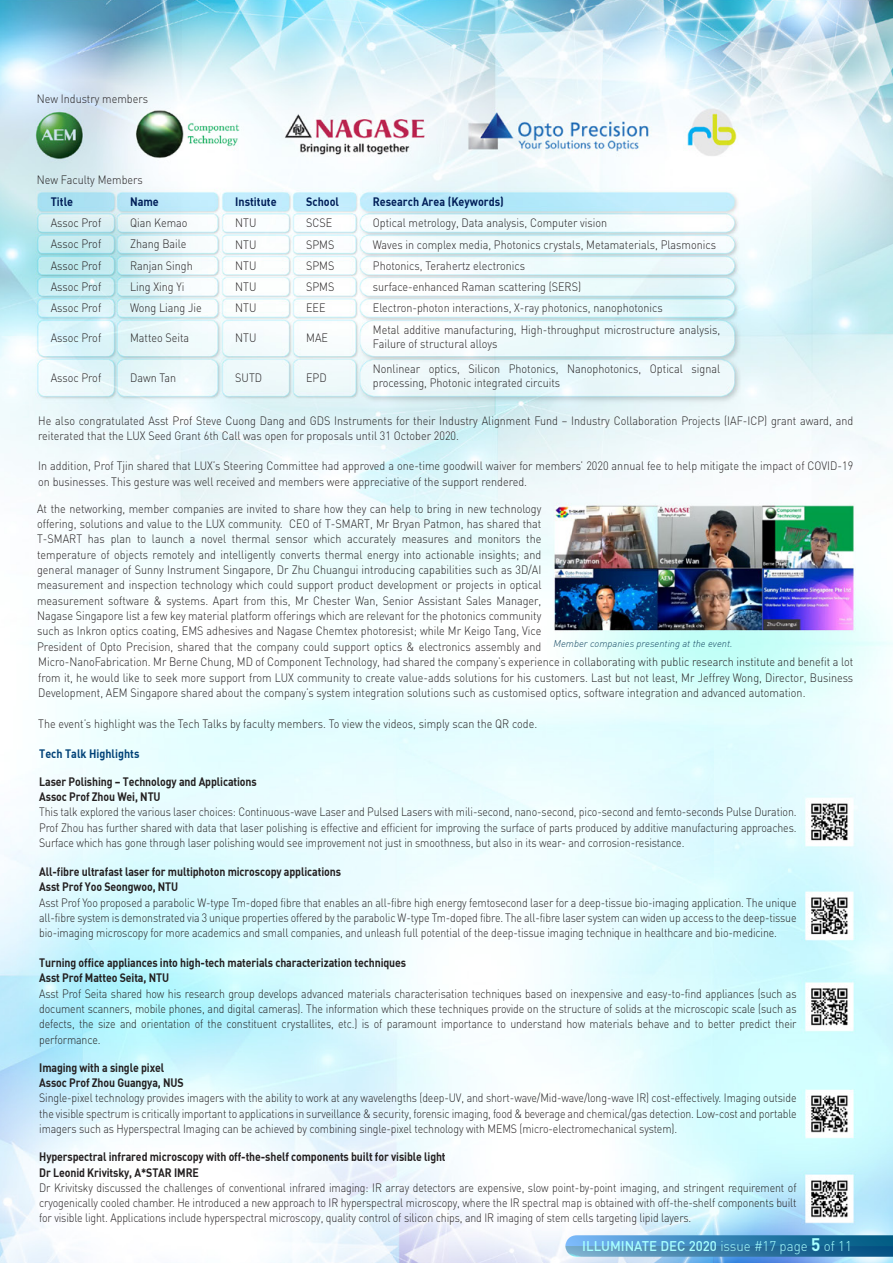
<style>
.page{position:relative;width:893px;height:1263px;background:#fff}
.page>*{position:absolute;margin:0;border:0;box-sizing:border-box;transform-origin:0 0}
.t1{font:500 13.95px "DIN";color:#a8ffff;scale:.95 1}
.t2{font:300 12px/21.3px "DIN";color:#231f20;scale:.9 1}
.t3{font:300 12px/15.3px "DIN";color:#231f20;text-align:justify;scale:.88 1}
.t4{font:12px/15.3px "DIN Bold";letter-spacing:-.01em;color:#231f20;scale:.88 1}
.t5{font:12px "DIN Bold";color:#001e58;scale:.9 1}
.t6{font:12px "DIN Bold";color:#004177;scale:.9 1}
.t7{font:italic 300 9.75px "DIN";color:#194c66}
.s1{font-weight:300}
.s2{font-weight:700;font-size:18px}
</style>
<div class="page">
<img style="left:0;top:0;width:893px;height:1263px">
<svg style="left:565px;top:1235px;width:328px;height:22px"></svg>
<p class="t2" style="left:37px;top:88px;width:125px">New Industry members</p>
<p class="t2" style="left:37px;top:169px;width:119px">New Faculty Members</p>
<p class="t5" style="left:51px;top:194px;width:26px">Title</p>
<p class="t2" style="left:51px;top:212px;width:58px;text-align:justify">Assoc Prof Assoc Prof Assoc Prof Assoc Prof Assoc Prof</p>
<p class="t2" style="left:51px;top:327px;width:58px">Assoc Prof</p>
<p class="t5" style="left:130px;top:194px;width:34px">Name</p>
<p class="t2" style="left:130px;top:212px;width:81px">Qian Kemao<br>Zhang Baile<br>Ranjan Singh<br>Ling Xing Yi<br>Wong Liang Jie</p>
<p class="t2" style="left:130px;top:327px;width:67px">Matteo Seita</p>
<p class="t2" style="left:51px;top:366px;width:58px">Assoc Prof</p>
<p class="t2" style="left:130px;top:366px;width:53px">Dawn Tan</p>
<p class="t5" style="left:235px;top:194px;width:47px">Institute</p>
<p class="t2" style="left:235px;top:212px;width:25px;text-align:justify">NTU NTU NTU NTU NTU</p>
<p class="t2" style="left:235px;top:327px;width:25px">NTU</p>
<p class="t2" style="left:235px;top:366px;width:31px">SUTD</p>
<p class="t5" style="left:306px;top:194px;width:38px">School</p>
<p class="t2" style="left:306px;top:212px;width:33px">SCSE<br>SPMS<br>SPMS<br>SPMS<br>EEE</p>
<p class="t2" style="left:306px;top:327px;width:26px">MAE</p>
<p class="t2" style="left:306px;top:366px;width:24px">EPD</p>
<p class="t5" style="left:373px;top:194px;width:147px">Research Area (Keywords)</p>
<p class="t2" style="left:373px;top:212px;width:387px">Optical metrology, Data analysis, Computer vision<br>Waves in complex media, Photonics crystals, Metamaterials, Plasmonics Photonics, Terahertz electronics<br>surface-enhanced Raman scattering (SERS)<br>Electron-photon interactions, X-ray photonics, nanophotonics<br>Metal additive manufacturing, High-throughput microstructure analysis,</p>
<p class="t2" style="left:373px;top:331px;width:387px;line-height:25px">Failure of structural alloys<br>Nonlinear optics, Silicon Photonics, Nanophotonics, Optical signal</p>
<p class="t2" style="left:373px;top:372px;width:210px">processing, Photonic integrated circuits</p>
<p class="t2" style="left:38px;top:412px;width:907px;line-height:15.3px">He also congratulated Asst Prof Steve Cuong Dang and GDS Instruments for their Industry Alignment Fund – Industry Collaboration Projects (IAF-ICP) grant award, and reiterated that the LUX Seed Grant 6th Call was open for proposals until 31 October 2020.</p>
<p class="t2" style="left:38px;top:458px;width:907px;line-height:15.3px">In addition, Prof Tjin shared that LUX’s Steering Committee had approved a one-time goodwill waiver for members’ 2020 annual fee to help mitigate the impact of COVID-19 on businesses. This gesture was well received and members were appreciative of the support rendered.</p>
<p class="t2" style="left:37px;top:501px;width:908px;line-height:15.3px">At the networking, member companies are invited to share how they can help to bring in new technology<br>offering, solutions and value to the LUX community. CEO of T-SMART, Mr Bryan Patmon, has shared that<br>T-SMART has plan to launch a novel thermal sensor which accurately measures and monitors the<br>temperature of objects remotely and intelligently converts thermal energy into actionable insights; and<br>general manager of Sunny Instrument Singapore, Dr Zhu Chuangui introducing capabilities such as 3D/AI<br>measurement and inspection technology which could support product development or projects in optical<br>measurement software &amp; systems. Apart from this, Mr Chester Wan, Senior Assistant Sales Manager,<br>Nagase Singapore list a few key material platform offerings which are relevant for the photonics community<br>such as Inkron optics coating, EMS adhesives and Nagase Chemtex photoresist; while Mr Keigo Tang, Vice<br>President of Opto Precision, shared that the company could support optics &amp; electronics assembly and<br>Micro-NanoFabrication. Mr Berne Chung, MD of Component Technology, had shared the company’s experience in collaborating with public research institute and benefit a lot from it, he would like to seek more support from LUX community to create value-adds solutions for his customers. Last but not least, Mr Jeffrey Wong, Director, Business Development, AEM Singapore shared about the company’s system integration solutions such as customised optics, software integration and advanced automation.</p>
<p class="t2" style="left:38px;top:712px;width:556px">The event’s highlight was the Tech Talks by faculty members. To view the videos, simply scan the QR code.</p>
<p class="t7" style="left:553px;top:637px;width:181px">Member companies presenting at the event.</p>
<p class="t6" style="left:39px;top:746px;width:113px">Tech Talk Highlights</p>
<p class="t4" style="left:39px;top:773px;width:249px">Laser Polishing – Technology and Applications<br>Assoc Prof Zhou Wei, NTU</p>
<p class="t3" style="left:39px;top:804px;width:862px">This talk explored the various laser choices: Continuous-wave Laser and Pulsed Lasers with mili-second, nano-second, pico-second and femto-seconds Pulse Duration.<br>Prof Zhou has further shared with data that laser polishing is effective and efficient for improving the surface of parts produced by additive manufacturing approaches.<br>Surface which has gone through laser polishing would see improvement not just in smoothness, but also in its wear- and corrosion-resistance.</p>
<p class="t4" style="left:39px;top:864px;width:344px">All-fibre ultrafast laser for multiphoton microscopy applications<br>Asst Prof Yoo Seongwoo, NTU</p>
<p class="t3" style="left:39px;top:895px;width:862px">Asst Prof Yoo proposed a parabolic W-type Tm-doped fibre that enables an all-fibre high energy femtosecond laser for a deep-tissue bio-imaging application. The unique all-fibre system is demonstrated via 3 unique properties offered by the parabolic W-type Tm-doped fibre. The all-fibre laser system can widen up access to the deep-tissue bio-imaging microscopy for more academics and small companies, and unleash full potential of the deep-tissue imaging technique in healthcare and bio-medicine.</p>
<p class="t4" style="left:39px;top:954px;width:419px">Turning office appliances into high-tech materials characterization techniques<br>Asst Prof Matteo Seita, NTU</p>
<p class="t3" style="left:39px;top:985px;width:862px">Asst Prof Seita shared how his research group develops advanced materials characterisation techniques based on inexpensive and easy-to-find appliances (such as document scanners, mobile phones, and digital cameras). The information which these techniques provide on the structure of solids at the microscopic scale (such as defects, the size and orientation of the constituent crystallites, etc.) is of paramount importance to understand how materials behave and to better predict their performance.</p>
<p class="t4" style="left:39px;top:1059px;width:166px">Imaging with a single pixel<br>Assoc Prof Zhou Guangya, NUS</p>
<p class="t3" style="left:39px;top:1090px;width:862px">Single-pixel technology provides imagers with the ability to work at any wavelengths (deep-UV, and short-wave/Mid-wave/long-wave IR) cost-effectively. Imaging outside the visible spectrum is critically important to applications in surveillance &amp; security, forensic imaging, food &amp; beverage and chemical/gas detection. Low-cost and portable imagers such as Hyperspectral Imaging can be achieved by combining single-pixel technology with MEMS (micro-electromechanical system).</p>
<p class="t4" style="left:39px;top:1149px;width:463px">Hyperspectral infrared microscopy with off-the-shelf components built for visible light<br>Dr Leonid Krivitsky, A*STAR IMRE</p>
<p class="t3" style="left:39px;top:1180px;width:862px">Dr Krivitsky discussed the challenges of conventional infrared imaging: IR array detectors are expensive, slow point-by-point imaging, and stringent requirement of cryogenically cooled chamber. He introduced a new approach to IR hyperspectral microscopy, where the IR spectral map is obtained with off-the-shelf components built for visible light. Applications include hyperspectral microscopy, quality control of silicon chips, and IR imaging of stem cells targeting lipid layers.</p>
<p class="t1" style="left:582px;top:1237px;width:285px">ILLUMINATE DEC 2020 <span class="s1">issue #17 page</span> <span class="s2">5</span> <span class="s1">of 11</span></p>
</div>
